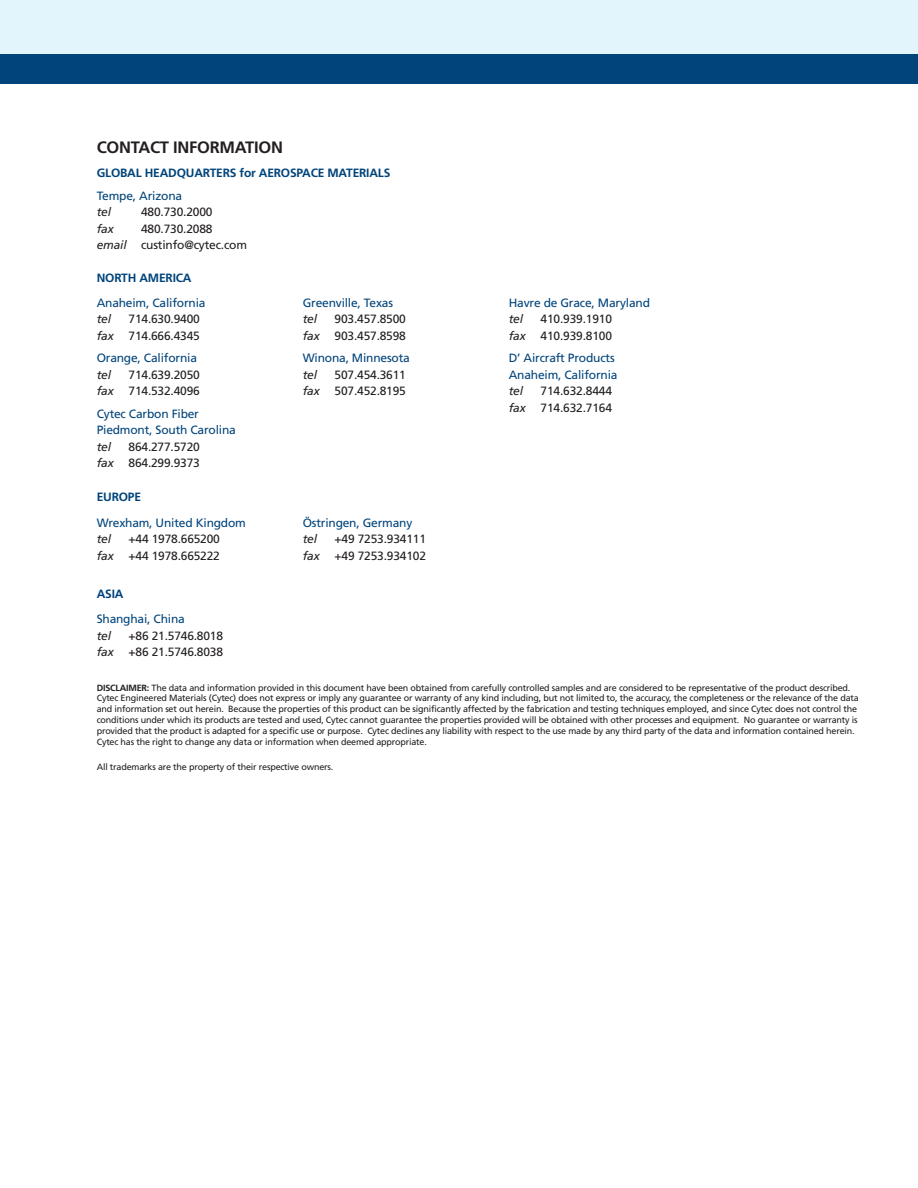
<style>
.page{position:relative;width:918px;height:1188px;background:#fff}
.page>*{position:absolute;margin:0;border:0;box-sizing:border-box;transform-origin:0 0}
.t1{font:700 16.5px "Frutiger";letter-spacing:-.015em;color:#231f20}
.t2{font:12px/16.5px "Frutiger";letter-spacing:-.015em;color:#231f20;text-align:right}
.t3{font:12px/16.5px "Frutiger";letter-spacing:-.015em;color:#00447b}
.t4{font:700 12px "Frutiger";letter-spacing:-.015em;color:#00447b}
.t5{font:italic 12px "Frutiger";letter-spacing:-.015em;color:#231f20}
.t6{font:9px/10.8px "Frutiger";letter-spacing:-.02em;color:#231f20}
.s1{font-style:italic}
.s2{font-weight:700}
</style>
<div class="page">
<div style="left:0;top:0;width:918px;height:54px;background:#e2f4fc"></div>
<div style="left:0;top:54px;width:918px;height:30px;background:#00447b"></div>
<h1 class="t1" style="left:97px;top:141px;width:188px">CONTACT INFORMATION</h1>
<h2 class="t4" style="left:97px;top:168px;width:295px">GLOBAL HEADQUARTERS for AEROSPACE MATERIALS</h2>
<h2 class="t3" style="left:97px;top:188px;width:87px">Tempe, Arizona</h2>
<h2 class="t5" style="left:97px;top:207px;width:16px">tel</h2>
<h2 class="t2" style="left:141px;top:205px;width:73px">480.730.2000</h2>
<h2 class="t5" style="left:97px;top:224px;width:18px">fax</h2>
<h2 class="t2" style="left:97px;top:221px;width:152px;text-align:left;text-indent:44px">480.730.2088<br><span class="s1">email</span> custinfo@cytec.com</h2>
<h2 class="t4" style="left:97px;top:273px;width:96px">NORTH AMERICA</h2>
<h2 class="t3" style="left:97px;top:295px;width:110px">Anaheim, California</h2>
<h2 class="t5" style="left:97px;top:314px;width:16px">tel</h2>
<h2 class="t2" style="left:97px;top:312px;width:105px">714.630.9400<br><span class="s1">fax</span> 714.666.4345</h2>
<h2 class="t3" style="left:97px;top:351px;width:102px">Orange, California</h2>
<h2 class="t5" style="left:97px;top:370px;width:16px">tel</h2>
<h2 class="t2" style="left:97px;top:367px;width:105px">714.639.2050<br><span class="s1">fax</span> 714.532.4096</h2>
<h2 class="t3" style="left:97px;top:406px;width:141px">Cytec Carbon Fiber<br>Piedmont, South Carolina</h2>
<h2 class="t5" style="left:97px;top:442px;width:16px">tel</h2>
<h2 class="t2" style="left:97px;top:439px;width:105px">864.277.5720<br><span class="s1">fax</span> 864.299.9373</h2>
<h2 class="t4" style="left:97px;top:492px;width:46px">EUROPE</h2>
<h2 class="t3" style="left:97px;top:515px;width:151px">Wrexham, United Kingdom</h2>
<h2 class="t5" style="left:97px;top:534px;width:16px">tel</h2>
<h2 class="t2" style="left:97px;top:532px;width:125px">+44 1978.665200<br><span class="s1">fax</span> +44 1978.665222</h2>
<h2 class="t4" style="left:97px;top:589px;width:28px">ASIA</h2>
<h2 class="t3" style="left:97px;top:612px;width:90px">Shanghai, China</h2>
<h2 class="t5" style="left:97px;top:631px;width:16px">tel</h2>
<h2 class="t2" style="left:97px;top:628px;width:128px">+86 21.5746.8018<br><span class="s1">fax</span> +86 21.5746.8038</h2>
<h2 class="t3" style="left:303px;top:295px;width:92px">Greenville, Texas</h2>
<h2 class="t5" style="left:303px;top:314px;width:16px">tel</h2>
<h2 class="t2" style="left:303px;top:312px;width:105px">903.457.8500<br><span class="s1">fax</span> 903.457.8598</h2>
<h2 class="t3" style="left:303px;top:351px;width:109px">Winona, Minnesota</h2>
<h2 class="t5" style="left:303px;top:370px;width:16px">tel</h2>
<h2 class="t2" style="left:303px;top:367px;width:105px">507.454.3611<br><span class="s1">fax</span> 507.452.8195</h2>
<h2 class="t3" style="left:303px;top:515px;width:111px">Östringen, Germany</h2>
<h2 class="t5" style="left:303px;top:534px;width:16px">tel</h2>
<h2 class="t2" style="left:303px;top:532px;width:125px">+49 7253.934111<br><span class="s1">fax</span> +49 7253.934102</h2>
<h2 class="t3" style="left:509px;top:295px;width:143px">Havre de Grace, Maryland</h2>
<h2 class="t5" style="left:509px;top:314px;width:16px">tel</h2>
<h2 class="t2" style="left:509px;top:312px;width:105px">410.939.1910<br><span class="s1">fax</span> 410.939.8100</h2>
<h2 class="t3" style="left:509px;top:351px;width:110px">D’ Aircraft Products<br>Anaheim, California</h2>
<h2 class="t5" style="left:509px;top:386px;width:16px">tel</h2>
<h2 class="t2" style="left:509px;top:384px;width:105px">714.632.8444<br><span class="s1">fax</span> 714.632.7164</h2>
<p class="t6" style="left:97px;top:683px;width:764px"><span class="s2">DISCLAIMER:</span> The data and information provided in this document have been obtained from carefully controlled samples and are considered to be representative of the product described.<br>Cytec Engineered Materials (Cytec) does not express or imply any guarantee or warranty of any kind including, but not limited to, the accuracy, the completeness or the relevance of the data and information set out herein. Because the properties of this product can be significantly affected by the fabrication and testing techniques employed, and since Cytec does not control the conditions under which its products are tested and used, Cytec cannot guarantee the properties provided will be obtained with other processes and equipment. No guarantee or warranty is provided that the product is adapted for a specific use or purpose. Cytec declines any liability with respect to the use made by any third party of the data and information contained herein.<br>Cytec has the right to change any data or information when deemed appropriate.</p>
<p class="t6" style="left:97px;top:763px;width:238px">All trademarks are the property of their respective owners.</p>
</div>
